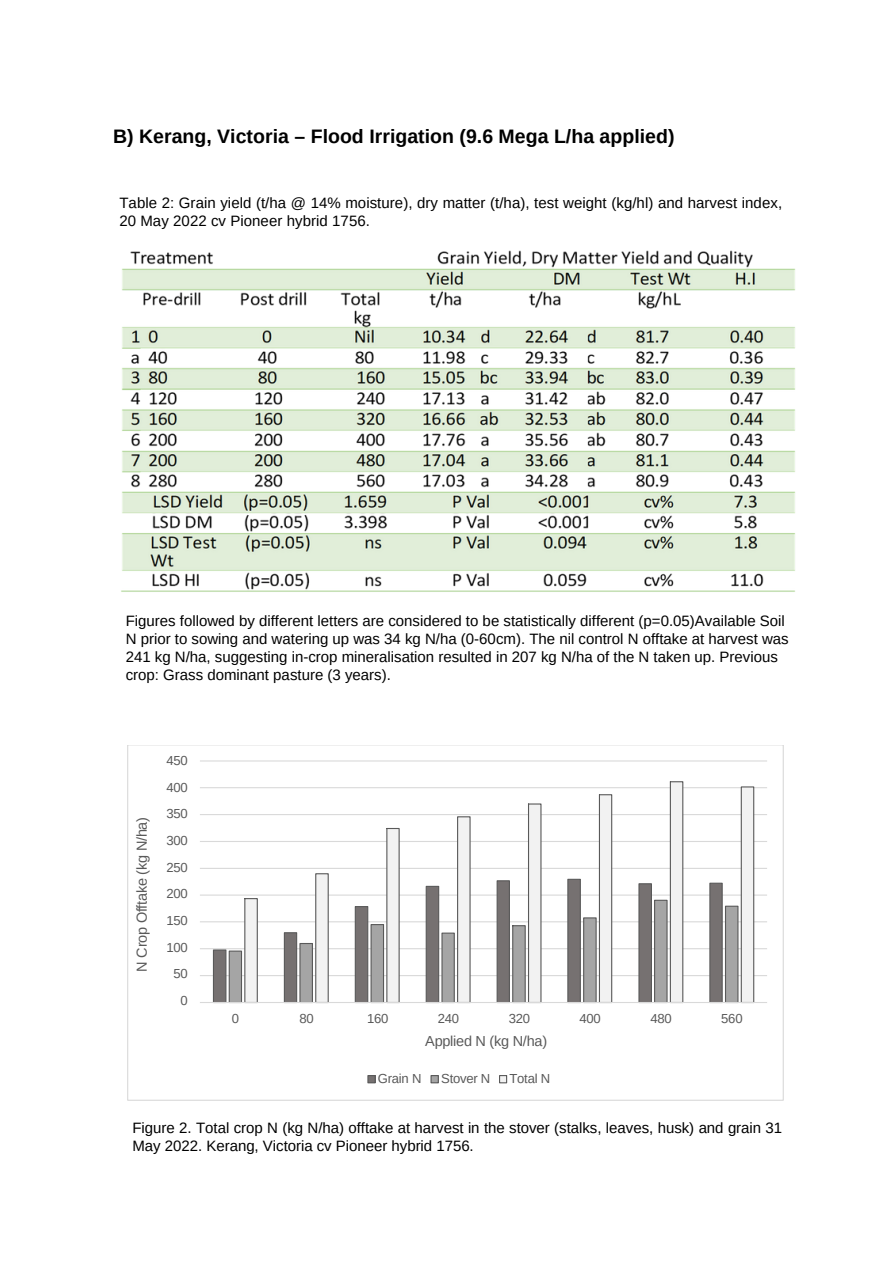
<style>
.page{position:relative;width:893px;height:1264px;background:#fff}
.page>*{position:absolute;margin:0;border:0;box-sizing:border-box;transform-origin:0 0}
.t1{font:700 19.5px "Arimo";color:#000}
.t2{font:15px/18px "Arimo";color:#000}
.t3{font:14.55px "Arimo";letter-spacing:-.015em;color:#595959}
.t4{font:13.05px/26.7px "Arimo";letter-spacing:-.02em;color:#595959;text-align:center}
</style>
<div class="page">
<hr style="left:200px;top:975px;width:567px;height:1px;background:#d9d9d9">
<hr style="left:200px;top:948px;width:567px;height:1px;background:#d9d9d9">
<hr style="left:200px;top:921px;width:567px;height:1px;background:#d9d9d9">
<hr style="left:200px;top:894px;width:567px;height:1px;background:#d9d9d9">
<hr style="left:200px;top:867px;width:567px;height:2px;background:#d9d9d9">
<hr style="left:200px;top:841px;width:567px;height:1px;background:#d9d9d9">
<hr style="left:200px;top:814px;width:567px;height:1px;background:#d9d9d9">
<hr style="left:200px;top:787px;width:567px;height:1px;background:#d9d9d9">
<hr style="left:200px;top:760px;width:567px;height:1px;background:#d9d9d9">
<svg style="left:212px;top:894px;width:32px;height:107px"></svg>
<svg style="left:228px;top:899px;width:16px;height:102px"></svg>
<svg style="left:244px;top:781px;width:510px;height:220px"></svg>
<hr style="left:200px;top:1001px;width:567px;height:2px;background:#d9d9d9">
<div style="left:368px;top:1075px;width:7px;height:7px;background:#767171"></div>
<div style="left:367px;top:1075px;width:9px;height:8px;border:1px solid #595959"></div>
<div style="left:431px;top:1075px;width:7px;height:7px;background:#a5a5a5"></div>
<div style="left:430px;top:1075px;width:9px;height:8px;border:1px solid #595959"></div>
<div style="left:499px;top:1075px;width:7px;height:7px;background:#f2f2f2"></div>
<div style="left:499px;top:1075px;width:8px;height:8px;border:1px solid #595959"></div>
<img style="left:121px;top:250px;width:675px;height:342px">
<p class="t1" style="left:113px;top:126px;width:563px">B) Kerang, Victoria – Flood Irrigation (9.6 Mega L/ha applied)</p>
<p class="t2" style="left:119px;top:194px;width:664px">Table 2: Grain yield (t/ha @ 14% moisture), dry matter (t/ha), test weight (kg/hl) and harvest index,<br>20 May 2022 cv Pioneer hybrid 1756.</p>
<p class="t2" style="left:126px;top:612px;width:664px">Figures followed by different letters are considered to be statistically different (p=0.05)Available Soil N prior to sowing and watering up was 34 kg N/ha (0-60cm). The nil control N offtake at harvest was 241 kg N/ha, suggesting in-crop mineralisation resulted in 207 kg N/ha of the N taken up. Previous crop: Grass dominant pasture (3 years).</p>
<p class="t3" style="left:134px;top:971px;width:156px;rotate:-90deg">N Crop Offtake (kg N/ha)</p>
<p class="t4" style="left:166px;top:747px;width:23px">450<br>400<br>350<br>300<br>250<br>200<br>150<br>100<br>50</p>
<p class="t4" style="left:180px;top:987px;width:9px">0</p>
<p class="t4" style="left:232px;top:1005px;width:9px">0</p>
<p class="t4" style="left:299px;top:1005px;width:16px">80</p>
<p class="t4" style="left:367px;top:1005px;width:23px">160</p>
<p class="t4" style="left:438px;top:1005px;width:23px">240</p>
<p class="t4" style="left:508px;top:1005px;width:23px">320</p>
<p class="t3" style="left:425px;top:1032px;width:123px">Applied N (kg N/ha)</p>
<p class="t4" style="left:378px;top:1064px;width:45px">Grain N</p>
<p class="t4" style="left:441px;top:1064px;width:51px">Stover N</p>
<p class="t4" style="left:509px;top:1064px;width:42px">Total N</p>
<p class="t4" style="left:579px;top:1005px;width:23px">400</p>
<p class="t4" style="left:650px;top:1005px;width:23px">480</p>
<p class="t4" style="left:721px;top:1005px;width:23px">560</p>
<p class="t2" style="left:132px;top:1118px;width:651px">Figure 2. Total crop N (kg N/ha) offtake at harvest in the stover (stalks, leaves, husk) and grain 31<br>May 2022. Kerang, Victoria cv Pioneer hybrid 1756.</p>
</div>
